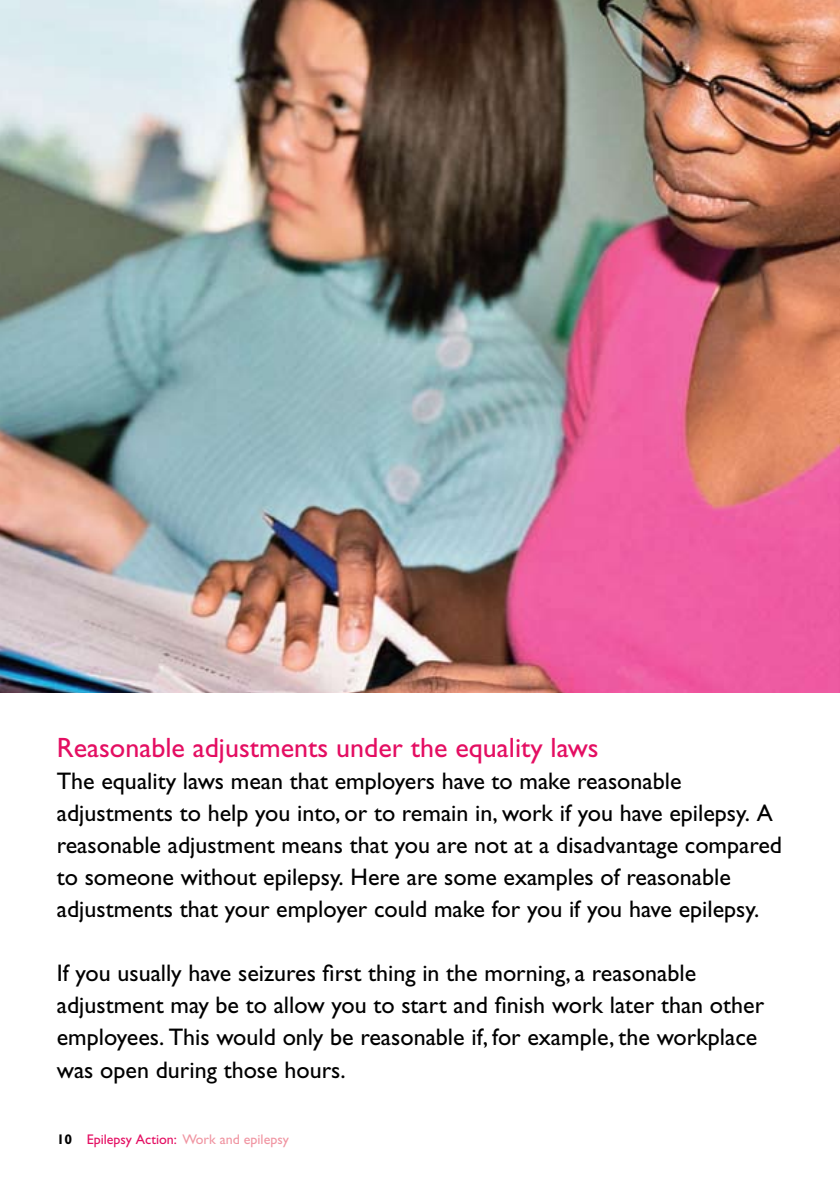
<style>
.page{position:relative;width:840px;height:1191px;background:#fff}
.page>*{position:absolute;margin:0;border:0;box-sizing:border-box;transform-origin:0 0}
.t1{font:28px "Gill Sans Std";color:#e40e62}
.t2{font:24px/32px "Gill Sans Std";color:#000}
.t3{font:14px "Gill Sans Std";color:#e40e62}
.s1{font-weight:700;color:#000}
.s2{color:#f095a2}
</style>
<div class="page">
<img style="left:0;top:0;width:839px;height:692px">
<p class="t1" style="left:57px;top:731px;width:543px">Reasonable adjustments under the equality laws</p>
<p class="t2" style="left:57px;top:764px;width:726px">The equality laws mean that employers have to make reasonable adjustments to help you into, or to remain in, work if you have epilepsy. A reasonable adjustment means that you are not at a disadvantage compared to someone without epilepsy. Here are some examples of reasonable adjustments that your employer could make for you if you have epilepsy.</p>
<p class="t2" style="left:57px;top:957px;width:708px">If you usually have seizures first thing in the morning, a reasonable adjustment may be to allow you to start and finish work later than other employees. This would only be reasonable if, for example, the workplace was open during those hours.</p>
<p class="t3" style="left:57px;top:1131px;width:233px"><span class="s1">10</span> Epilepsy Action: <span class="s2">Work and epilepsy</span></p>
</div>
